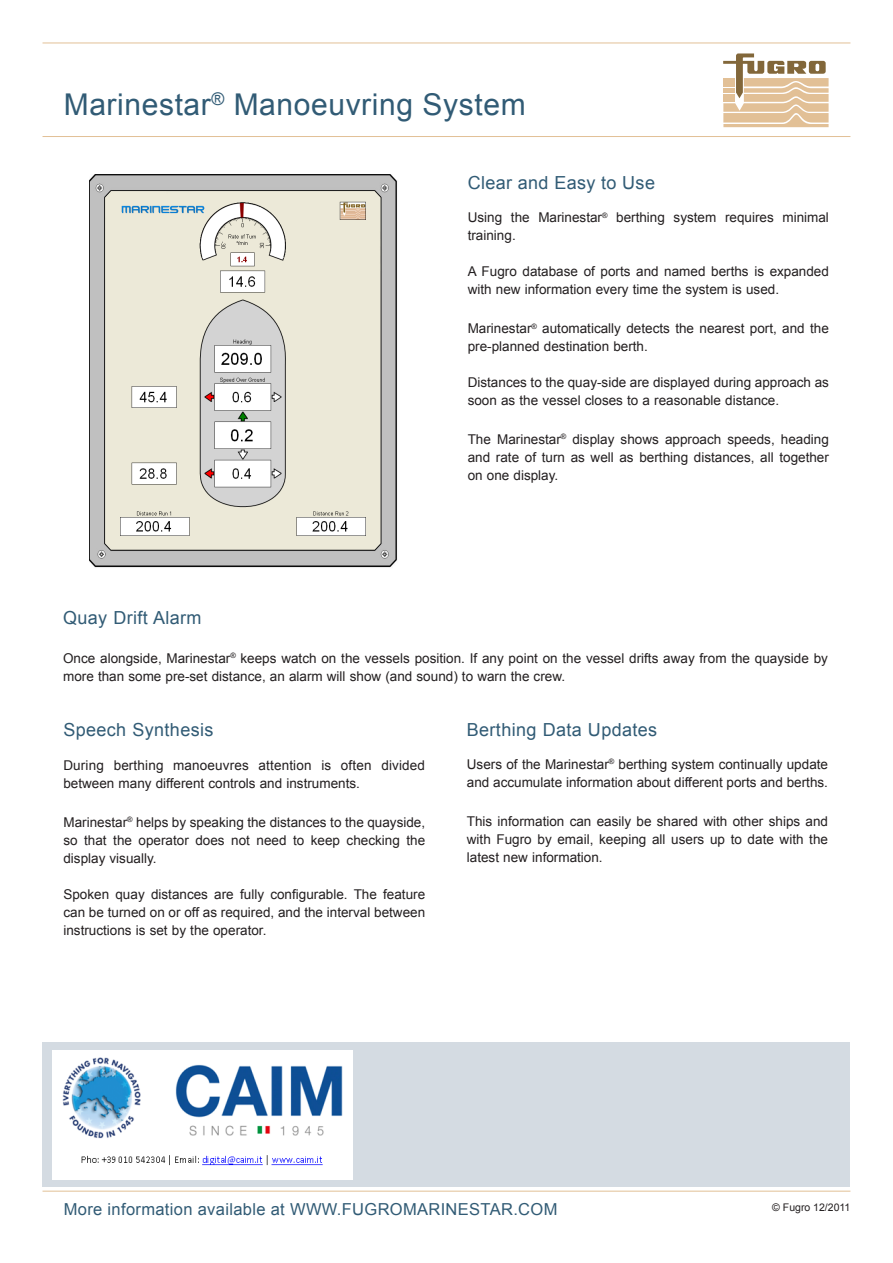
<style>
.page{position:relative;width:893px;height:1263px;background:#fff}
.page>*{position:absolute;margin:0;border:0;box-sizing:border-box;transform-origin:0 0}
.MAIN_TITLE_-_BLUE{font:30px "Arial";letter-spacing:.02em;color:#315b75}
.BLUE_SUBSECTION_TITL{font:18px "Arial";letter-spacing:.02em;color:#315b75}
.t1{font:16.5px "Arial";letter-spacing:.02em;color:#315b75}
.t2{font:13.5px/18px "Arial";color:#231f20}
.t3{font:10.5px "Arial";color:#231f20}
</style>
<div class="page">
<div style="left:43px;top:1042px;width:807px;height:144px;background:#d4dbe2"></div>
<hr style="left:43px;top:43px;width:807px;height:1px;background:#e2c096">
<hr style="left:43px;top:136px;width:807px;height:1px;background:#e2c096">
<hr style="left:43px;top:1191px;width:807px;height:1px;background:#e2c096">
<svg style="left:723px;top:53px;width:106px;height:74px"></svg>
<img style="left:90px;top:174px;width:307px;height:394px">
<img style="left:112px;top:196px;width:262px;height:347px">
<img style="left:52px;top:1051px;width:300px;height:128px">
<p class="MAIN_TITLE_-_BLUE" style="left:64px;top:85px;width:463px">Marinestar<sup>®</sup> Manoeuvring System</p>
<p class="BLUE_SUBSECTION_TITL" style="left:468px;top:170px;width:189px">Clear and Easy to Use</p>
<p class="t2" style="left:468px;top:208px;width:363px">Using the Marinestar<sup>®</sup> berthing system requires minimal training.</p>
<p class="t2" style="left:468px;top:262px;width:363px">A Fugro database of ports and named berths is expanded with new information every time the system is used.</p>
<p class="t2" style="left:468px;top:319px;width:363px">Marinestar<sup>®</sup> automatically detects the nearest port, and the pre-planned destination berth.</p>
<p class="t2" style="left:468px;top:373px;width:363px">Distances to the quay-side are displayed during approach as soon as the vessel closes to a reasonable distance.</p>
<p class="t2" style="left:468px;top:430px;width:363px;text-align:justify">The Marinestar<sup>®</sup> display shows approach speeds, heading and rate of turn as well as berthing distances, all together on one display.</p>
<p class="BLUE_SUBSECTION_TITL" style="left:63px;top:606px;width:140px">Quay Drift Alarm</p>
<p class="t2" style="left:63px;top:649px;width:766px">Once alongside, Marinestar<sup>®</sup> keeps watch on the vessels position. If any point on the vessel drifts away from the quayside by more than some pre-set distance, an alarm will show (and sound) to warn the crew.</p>
<p class="BLUE_SUBSECTION_TITL" style="left:467px;top:717px;width:192px">Berthing Data Updates</p>
<p class="t2" style="left:467px;top:755px;width:363px">Users of the Marinestar<sup>®</sup> berthing system continually update and accumulate information about different ports and berths.</p>
<p class="t2" style="left:467px;top:812px;width:363px;text-align:justify">This information can easily be shared with other ships and with Fugro by email, keeping all users up to date with the latest new information.</p>
<p class="BLUE_SUBSECTION_TITL" style="left:63px;top:717px;width:151px">Speech Synthesis</p>
<p class="t2" style="left:63px;top:756px;width:363px">During berthing manoeuvres attention is often divided between many different controls and instruments.</p>
<p class="t2" style="left:63px;top:813px;width:363px;text-align:justify">Marinestar<sup>®</sup> helps by speaking the distances to the quayside, so that the operator does not need to keep checking the display visually.</p>
<p class="t2" style="left:63px;top:885px;width:363px;text-align:justify">Spoken quay distances are fully configurable. The feature can be turned on or off as required, and the interval between instructions is set by the operator.</p>
<p class="t1" style="left:64px;top:1199px;width:495px">More information available at WWW.FUGROMARINESTAR.COM</p>
<p class="t3" style="left:772px;top:1200px;width:80px">© Fugro 12/2011</p>
</div>
